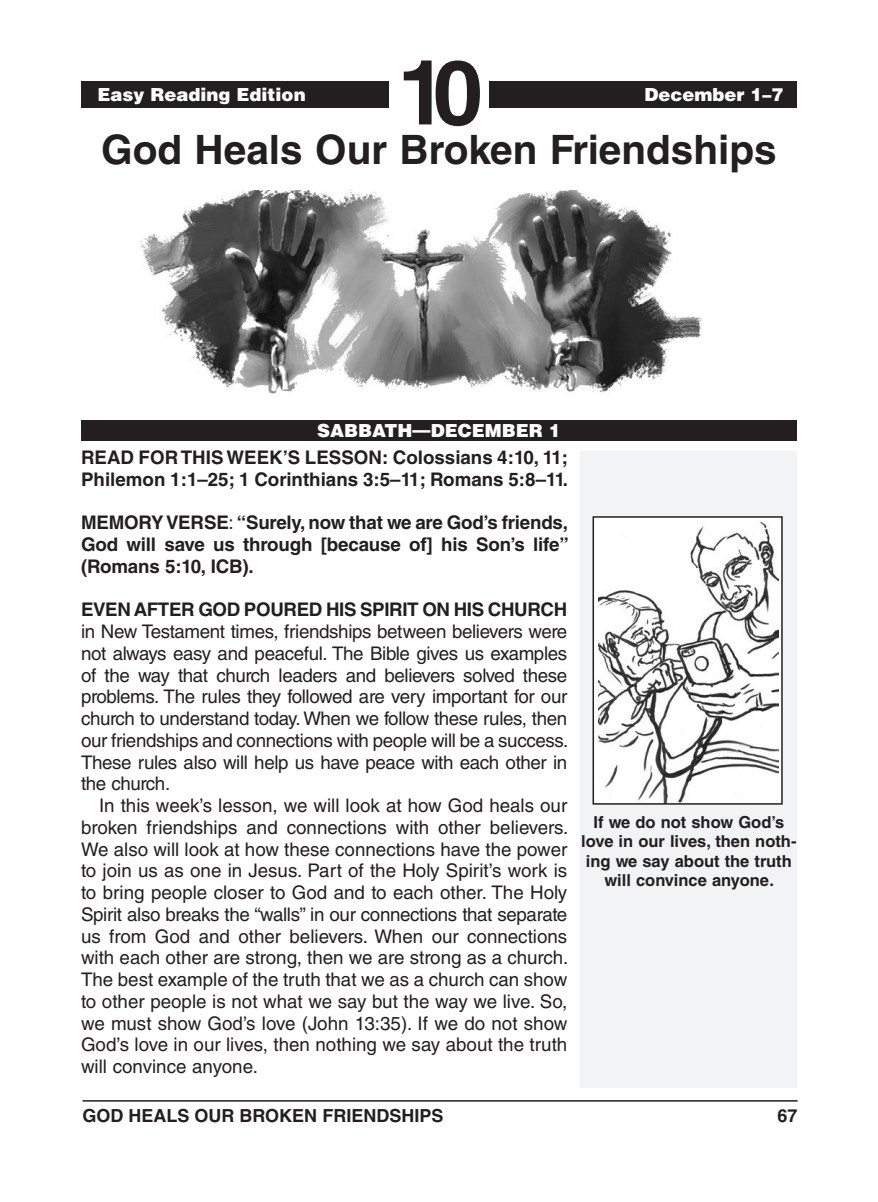
<style>
.page{position:relative;width:878px;height:1202px;background:#fff}
.page>*{position:absolute;margin:0;border:0;box-sizing:border-box;transform-origin:0 0}
.Lesson_Number{font:700 90px "Helvetica LT Std";color:#231f20}
.Lesson_Title{font:700 40.5px "Helvetica LT Std";color:#231f20}
.Body_Text{font:18.75px/21.8px "Helvetica LT Std";color:#231f20;text-align:justify}
.Body_Text_NoIndent_S{font:18.75px/21.8px "Helvetica LT Std";letter-spacing:-.02em;color:#231f20;text-align:justify}
.Body_Text_NoIndent_B{font:700 18.75px/21.8px "Helvetica LT Std";letter-spacing:-.005em;color:#231f20}
.Sabbath_Heading{font:900 18px "Helvetica LT Std";color:#fff}
.Footer_-_Right{font:700 18px "Helvetica LT Std";color:#231f20}
.Running_Head_-_Right{font:900 18px "Helvetica LT Std";color:#fff}
.Image_Captions{font:700 16.5px/19.5px "Helvetica LT Std";color:#231f20;text-align:center}
.s1{font-weight:400}
.s2{font-weight:700}
</style>
<div class="page">
<hr style="left:82px;top:1100px;width:715px;height:1px;background:#231f20">
<div style="left:81px;top:81px;width:307px;height:27px;background:#231f20"></div>
<div style="left:489px;top:81px;width:307px;height:27px;background:#231f20"></div>
<div style="left:580px;top:451px;width:216px;height:636px;background:#f2f3f4"></div>
<div style="left:81px;top:421px;width:715px;height:20px;background:#231f20"></div>
<img style="left:140px;top:191px;width:562px;height:204px">
<div style="left:593px;top:517px;width:189px;height:287px;background:#fff"></div>
<img style="left:598px;top:521px;width:181px;height:280px">
<div style="left:592px;top:516px;width:190px;height:288px;border:2px solid #231f20"></div>
<p class="Lesson_Number" style="left:397px;top:38px;width:87px">10</p>
<p class="Sabbath_Heading" style="left:98px;top:82px;width:210px">Easy Reading Edition</p>
<p class="Running_Head_-_Right" style="left:644px;top:82px;width:141px">December 1–7</p>
<p class="Lesson_Title" style="left:101px;top:125px;width:677px">God Heals Our Broken Friendships</p>
<p class="Sabbath_Heading" style="left:317px;top:419px;width:245px">SABBATH—DECEMBER 1</p>
<p class="Body_Text_NoIndent_B" style="left:81px;top:446px;width:488px">READ FOR THIS WEEK’S LESSON: Colossians 4:10, 11;<br>Philemon 1:1–25; 1 Corinthians 3:5–11; Romans 5:8–11.</p>
<p class="Body_Text_NoIndent_B" style="left:81px;top:511px;width:489px;text-align:justify">MEMORY VERSE<span class="s1">:</span> “Surely, now that we are God’s friends, God will save us through [because of] his Son’s life” (Romans 5:10, ICB).</p>
<p class="Body_Text_NoIndent_S" style="left:81px;top:599px;width:489px"><span class="s2">EVEN AFTER GOD POURED HIS SPIRIT ON HIS CHURCH </span>in New Testament times, friendships between believers were not always easy and peaceful. The Bible gives us examples of the way that church leaders and believers solved these problems. The rules they followed are very important for our church to understand today. When we follow these rules, then our friendships and connections with people will be a success.<br>These rules also will help us have peace with each other in the church.</p>
<p class="Body_Text" style="left:81px;top:794px;width:489px;text-indent:18px">In this week’s lesson, we will look at how God heals our broken friendships and connections with other believers.<br>We also will look at how these connections have the power to join us as one in Jesus. Part of the Holy Spirit’s work is to bring people closer to God and to each other. The Holy Spirit also breaks the “walls” in our connections that separate us from God and other believers. When our connections with each other are strong, then we are strong as a church.<br>The best example of the truth that we as a church can show to other people is not what we say but the way we live. So, we must show God’s love (John 13:35). If we do not show God’s love in our lives, then nothing we say about the truth will convince anyone.</p>
<p class="Image_Captions" style="left:581px;top:812px;width:217px">If we do not show God’s love in our lives, then noth&shy;ing we say about the truth will convince anyone.</p>
<p class="Footer_-_Right" style="left:82px;top:1104px;width:362px">GOD HEALS OUR BROKEN FRIENDSHIPS</p>
<p class="Footer_-_Right" style="left:777px;top:1104px;width:22px">67</p>
</div>
